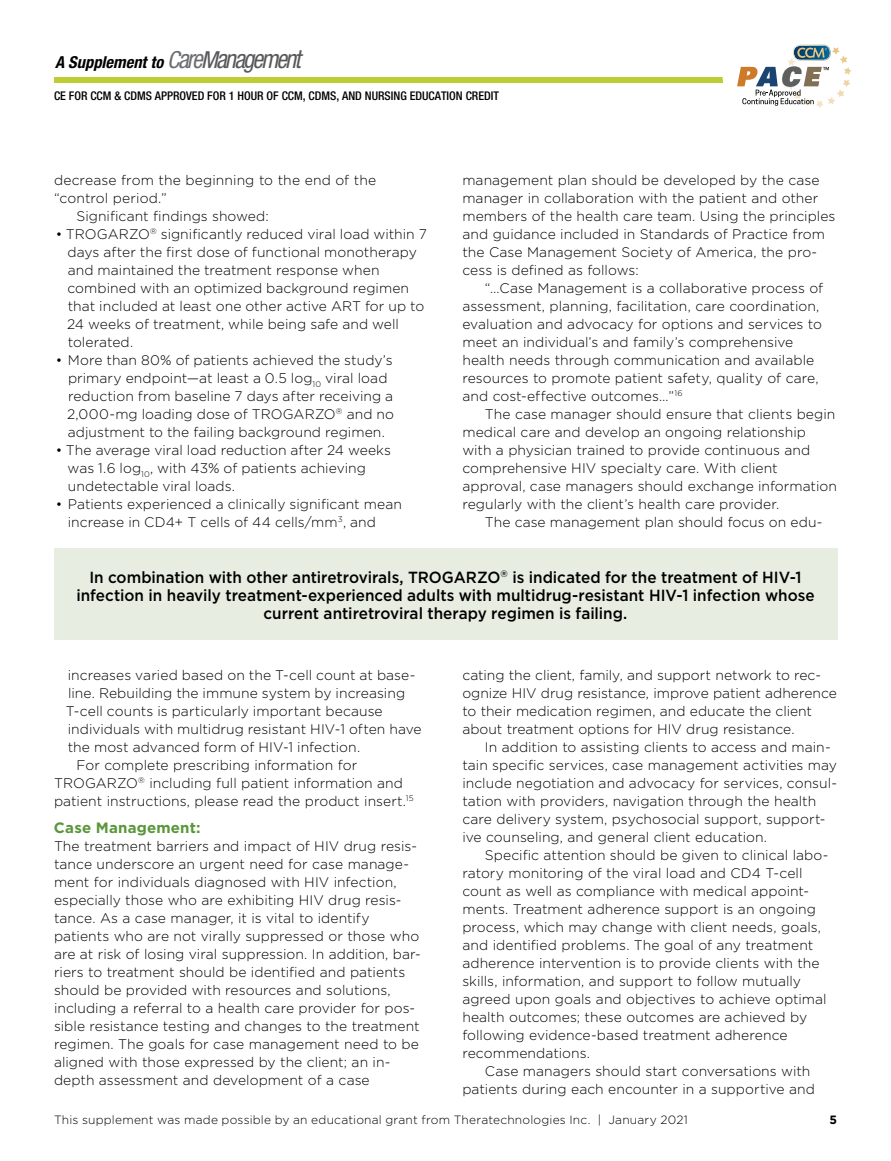
<style>
.page{position:relative;width:891px;height:1161px;background:#fff}
.page>*{position:absolute;margin:0;border:0;box-sizing:border-box;transform-origin:0 0}
.t1{font:italic 700 condensed 16.5px "Helvetica Neue";color:#000}
.pull_quote{font:500 16.2px/18px "Gotham";color:#000;text-align:center;scale:.95 1}
.subhead{font:700 15px "Gotham";letter-spacing:.015em;color:#5a973b}
.text{font:300 13.8px/18px "Gotham";color:#000}
.t2{font:300 12px "Gotham";letter-spacing:.015em;color:#000}
.t3{font:500 condensed 12px "Helvetica Neue";color:#000}
.t4{font:700 12px "Gotham";color:#000}
.s1{font-weight:400;font-size:23.55px;color:#6d6e71}
.s2{font-weight:400;font-size:25.65px;color:#6d6e71}
.s3{font-weight:400;font-size:23.55px;color:#58595b}
.s4{font-weight:400;font-size:25.65px;color:#58595b}
</style>
<div class="page">
<div style="left:54px;top:77px;width:782px;height:5px;background:#becd31"></div>
<div style="left:723px;top:34px;width:141px;height:83px;background:#fff;border-radius:42px"></div>
<svg style="left:737px;top:45px;width:115px;height:63px"></svg>
<div style="left:54px;top:548px;width:783px;height:91px;background:#e7ede1"></div>
<p class="t1" style="left:55px;top:53px;width:247px">A Supplement to <span class="s1">C</span><span class="s2">are</span><span class="s3">M</span><span class="s4">anagement</span></p>
<p class="t3" style="left:54px;top:89px;width:447px">CE FOR CCM &amp; CDMS APPROVED FOR 1 HOUR OF CCM, CDMS, AND NURSING EDUCATION CREDIT</p>
<p class="text" style="left:54px;top:170px;width:324px">decrease from the beginning to the end of the “control period.”</p>
<p class="text" style="left:76px;top:206px;width:194px">Significant findings showed:</p>
<p class="text" style="left:67px;top:224px;width:361px;text-indent:-11px">• TROGARZO<sup>®</sup> significantly reduced viral load within 7 days after the first dose of functional monotherapy and maintained the treatment response when combined with an optimized background regimen that included at least one other active ART for up to 24 weeks of treatment, while being safe and well tolerated.</p>
<p class="text" style="left:67px;top:350px;width:328px;text-indent:-11px">• More than 80% of patients achieved the study’s primary endpoint—at least a 0.5 log<sub>10</sub> viral load reduction from baseline 7 days after receiving a 2,000-mg loading dose of TROGARZO<sup>®</sup> and no adjustment to the failing background regimen.</p>
<p class="text" style="left:68px;top:440px;width:325px;text-indent:-12px">• The average viral load reduction after 24 weeks was 1.6 log<sub>10</sub>, with 43% of patients achieving undetectable viral loads.</p>
<p class="text" style="left:68px;top:494px;width:336px;text-indent:-12px">• Patients experienced a clinically significant mean increase in CD4+ T cells of 44 cells/mm<sup>3</sup>, and</p>
<p class="text" style="left:462px;top:170px;width:375px">management plan should be developed by the case manager in collaboration with the patient and other members of the health care team. Using the principles and guidance included in Standards of Practice from the Case Management Society of America, the pro&shy;cess is defined as follows:</p>
<p class="text" style="left:462px;top:278px;width:362px;text-indent:22px">“…Case Management is a collaborative process of assessment, planning, facilitation, care coordination, evaluation and advocacy for options and services to meet an individual’s and family’s comprehensive health needs through communication and available resources to promote patient safety, quality of care, and cost-effective outcomes…”<sup>16</sup></p>
<p class="text" style="left:462px;top:404px;width:376px;text-indent:22px">The case manager should ensure that clients begin medical care and develop an ongoing relationship with a physician trained to provide continuous and comprehensive HIV specialty care. With client approval, case managers should exchange information regularly with the client’s health care provider.</p>
<p class="text" style="left:485px;top:512px;width:339px">The case management plan should focus on edu-</p>
<p class="pull_quote" style="left:76px;top:567px;width:779px">In combination with other antiretrovirals, TROGARZO<sup>®</sup> is indicated for the treatment of HIV-1 infection in heavily treatment-experienced adults with multidrug-resistant HIV-1 infection whose current antiretroviral therapy regimen is failing.</p>
<p class="text" style="left:66px;top:665px;width:357px">increases varied based on the T-cell count at base&shy;line. Rebuilding the immune system by increasing T-cell counts is particularly important because individuals with multidrug resistant HIV-1 often have the most advanced form of HIV-1 infection.</p>
<p class="text" style="left:54px;top:755px;width:361px;text-indent:22px">For complete prescribing information for<br>TROGARZO<sup>®</sup> including full patient information and patient instructions, please read the product insert.<sup>15</sup></p>
<p class="subhead" style="left:54px;top:819px;width:148px">Case Management:</p>
<p class="text" style="left:54px;top:836px;width:368px">The treatment barriers and impact of HIV drug resis&shy;tance underscore an urgent need for case manage&shy;ment for individuals diagnosed with HIV infection, especially those who are exhibiting HIV drug resis&shy;tance. As a case manager, it is vital to identify patients who are not virally suppressed or those who are at risk of losing viral suppression. In addition, bar&shy;riers to treatment should be identified and patients should be provided with resources and solutions, including a referral to a health care provider for pos&shy;sible resistance testing and changes to the treatment regimen. The goals for case management need to be aligned with those expressed by the client; an in&shy;depth assessment and development of a case</p>
<p class="text" style="left:462px;top:665px;width:376px">cating the client, family, and support network to rec&shy;ognize HIV drug resistance, improve patient adherence to their medication regimen, and educate the client about treatment options for HIV drug resistance.</p>
<p class="text" style="left:462px;top:737px;width:376px;text-indent:22px">In addition to assisting clients to access and main&shy;tain specific services, case management activities may include negotiation and advocacy for services, consul&shy;tation with providers, navigation through the health care delivery system, psychosocial support, support&shy;ive counseling, and general client education.</p>
<p class="text" style="left:462px;top:845px;width:368px;text-indent:22px">Specific attention should be given to clinical labo&shy;ratory monitoring of the viral load and CD4 T-cell count as well as compliance with medical appoint&shy;ments. Treatment adherence support is an ongoing process, which may change with client needs, goals, and identified problems. The goal of any treatment adherence intervention is to provide clients with the skills, information, and support to follow mutually agreed upon goals and objectives to achieve optimal health outcomes; these outcomes are achieved by following evidence-based treatment adherence recommendations.</p>
<p class="text" style="left:462px;top:1061px;width:354px;text-indent:22px">Case managers should start conversations with patients during each encounter in a supportive and</p>
<p class="t2" style="left:54px;top:1113px;width:635px">This supplement was made possible by an educational grant from Theratechnologies Inc. | January 2021</p>
<p class="t4" style="left:829px;top:1113px;width:9px">5</p>
</div>
